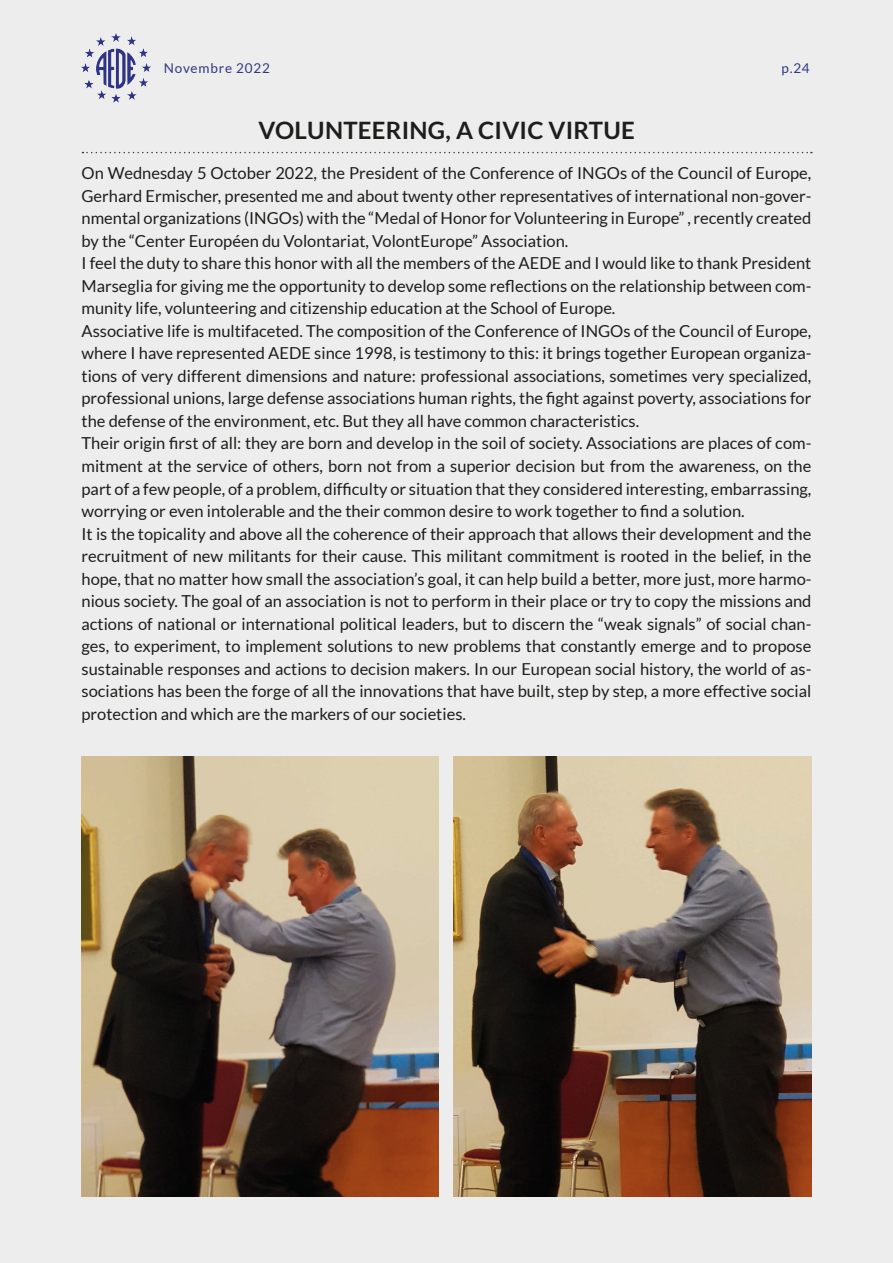
<style>
.page{position:relative;width:893px;height:1263px;background:#ededed}
.page>*{position:absolute;margin:0;border:0;box-sizing:border-box;transform-origin:0 0}
.t1{font:700 24px "Lato";letter-spacing:.01em;color:#1d1d1b}
.t2{font:16.5px/22.5px "Lato";color:#1d1d1b}
.t3{font:13.5px "Lato";letter-spacing:.06em;color:#313881}
</style>
<div class="page">
<img style="left:81px;top:33px;width:70px;height:70px">
<svg style="left:82px;top:152px;width:730px;height:1px"></svg>
<img style="left:81px;top:757px;width:357px;height:440px">
<img style="left:454px;top:757px;width:357px;height:440px">
<p class="t3" style="left:164px;top:61px;width:108px">Novembre 2022</p>
<p class="t3" style="left:781px;top:61px;width:30px">p.24</p>
<h1 class="t1" style="left:259px;top:117px;width:378px">VOLUNTEERING, A CIVIC VIRTUE</h1>
<p class="t2" style="left:82px;top:162px;width:731px">On Wednesday 5 October 2022, the President of the Conference of INGOs of the Council of Europe, Gerhard Ermischer, presented me and about twenty other representatives of international non-gover&shy;nmental organizations (INGOs) with the “Medal of Honor for Volunteering in Europe” , recently created by the “Center Européen du Volontariat, VolontEurope” Association.<br>I feel the duty to share this honor with all the members of the AEDE and I would like to thank President Marseglia for giving me the opportunity to develop some reflections on the relationship between com&shy;munity life, volunteering and citizenship education at the School of Europe.<br>Associative life is multifaceted. The composition of the Conference of INGOs of the Council of Europe, where I have represented AEDE since 1998, is testimony to this: it brings together European organiza&shy;tions of very different dimensions and nature: professional associations, sometimes very specialized, professional unions, large defense associations human rights, the fight against poverty, associations for the defense of the environment, etc. But they all have common characteristics.<br>Their origin first of all: they are born and develop in the soil of society. Associations are places of com&shy;mitment at the service of others, born not from a superior decision but from the awareness, on the part of a few people, of a problem, difficulty or situation that they considered interesting, embarrassing, worrying or even intolerable and the their common desire to work together to find a solution.<br>It is the topicality and above all the coherence of their approach that allows their development and the recruitment of new militants for their cause. This militant commitment is rooted in the belief, in the hope, that no matter how small the association’s goal, it can help build a better, more just, more harmo&shy;nious society. The goal of an association is not to perform in their place or try to copy the missions and actions of national or international political leaders, but to discern the “weak signals” of social chan&shy;ges, to experiment, to implement solutions to new problems that constantly emerge and to propose sustainable responses and actions to decision makers. In our European social history, the world of as&shy;sociations has been the forge of all the innovations that have built, step by step, a more effective social protection and which are the markers of our societies.</p>
</div>
